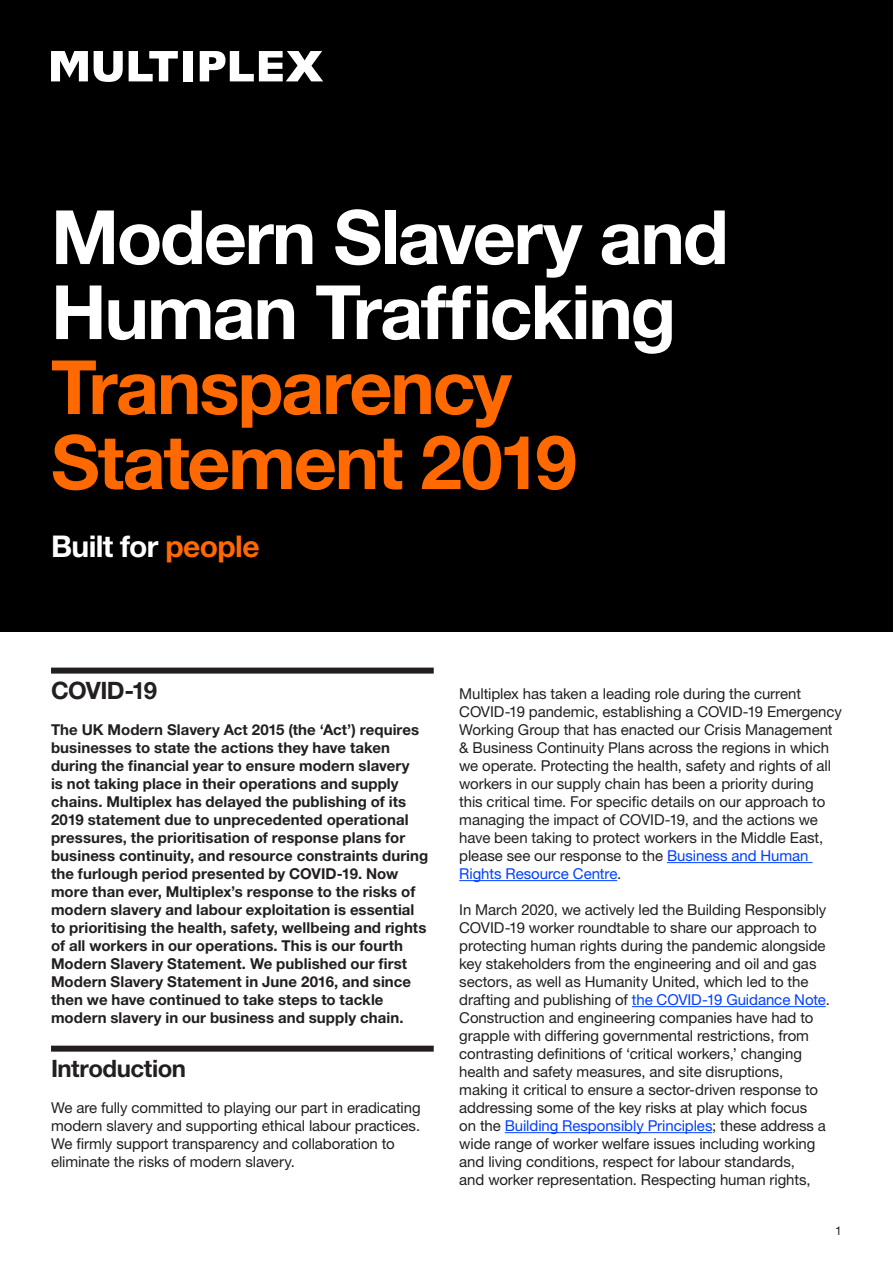
<style>
.page{position:relative;width:893px;height:1263px;background:#fff}
.page>*{position:absolute;margin:0;border:0;box-sizing:border-box;transform-origin:0 0}
.t1{font:700 75px/75px "Helvetica Neue LT Std";letter-spacing:-.03em;color:#fff}
.t2{font:700 30px "Helvetica Neue LT Std";letter-spacing:-.02em;color:#fff}
.small_heading_bold_w{font:700 24px "Helvetica Neue LT Std";letter-spacing:-.02em;color:#231f20}
.main_body{font:15px/18px "Helvetica Neue LT Std";letter-spacing:-.005em;color:#231f20}
.main_body_bold{font:700 15px/18px "Helvetica Neue LT Std";letter-spacing:.005em;color:#231f20}
.t3{font:12px "Helvetica Neue LT Std";color:#231f20}
.s1{color:#ff6900}
.s2{color:#003fff}
</style>
<div class="page">
<div style="left:0;top:0;width:893px;height:631px;background:#000"></div>
<svg style="left:51px;top:51px;width:37px;height:30px"></svg>
<svg style="left:94px;top:51px;width:29px;height:31px"></svg>
<svg style="left:129px;top:51px;width:49px;height:30px"></svg>
<div style="left:184px;top:51px;width:9px;height:30px;background:#fff"></div>
<svg style="left:200px;top:51px;width:123px;height:30px"></svg>
<div style="left:51px;top:668px;width:383px;height:6px;background:#231f20"></div>
<div style="left:51px;top:1046px;width:383px;height:6px;background:#231f20"></div>
<hr style="left:667px;top:862px;width:145px;height:1px;background:#003fff">
<hr style="left:459px;top:880px;width:158px;height:1px;background:#003fff">
<hr style="left:632px;top:1006px;width:194px;height:1px;background:#003fff">
<hr style="left:505px;top:1132px;width:207px;height:1px;background:#003fff">
<p class="t1" style="left:51px;top:198px;width:679px">Modern Slavery and<br>Human Trafficking<br><span class="s1">Transparency<br>Statement 2019</span></p>
<p class="t2" style="left:51px;top:528px;width:210px">Built for <span class="s1">people</span></p>
<p class="small_heading_bold_w" style="left:51px;top:676px;width:108px">COVID-19</p>
<p class="main_body_bold" style="left:51px;top:720px;width:379px">The UK Modern Slavery Act 2015 (the ‘Act’) requires businesses to state the actions they have taken during the financial year to ensure modern slavery<br>is not taking place in their operations and supply chains. Multiplex has delayed the publishing of its 2019 statement due to unprecedented operational pressures, the prioritisation of response plans for business continuity, and resource constraints during the furlough period presented by COVID-19. Now more than ever, Multiplex’s response to the risks of modern slavery and labour exploitation is essential to prioritising the health, safety, wellbeing and rights of all workers in our operations. This is our fourth Modern Slavery Statement. We published our first Modern Slavery Statement in June 2016, and since then we have continued to take steps to tackle modern slavery in our business and supply chain.</p>
<p class="small_heading_bold_w" style="left:51px;top:1054px;width:137px">Introduction</p>
<p class="main_body" style="left:51px;top:1098px;width:371px">We are fully committed to playing our part in eradicating modern slavery and supporting ethical labour practices.<br>We firmly support transparency and collaboration to eliminate the risks of modern slavery.</p>
<p class="main_body" style="left:459px;top:684px;width:384px">Multiplex has taken a leading role during the current COVID-19 pandemic, establishing a COVID-19 Emergency Working Group that has enacted our Crisis Management &amp; Business Continuity Plans across the regions in which we operate. Protecting the health, safety and rights of all workers in our supply chain has been a priority during<br>this critical time. For specific details on our approach to managing the impact of COVID-19, and the actions we have been taking to protect workers in the Middle East, please see our response to the <span class="s2">Business and Human Rights Resource Centre</span>.</p>
<p class="main_body" style="left:459px;top:900px;width:372px">In March 2020, we actively led the Building Responsibly COVID-19 worker roundtable to share our approach to protecting human rights during the pandemic alongside key stakeholders from the engineering and oil and gas sectors, as well as Humanity United, which led to the drafting and publishing of <span class="s2">the COVID-19 Guidance Note</span>.<br>Construction and engineering companies have had to grapple with differing governmental restrictions, from contrasting definitions of ‘critical workers,’ changing health and safety measures, and site disruptions, making it critical to ensure a sector-driven response to addressing some of the key risks at play which focus<br>on the <span class="s2">Building Responsibly Principles</span>; these address a wide range of worker welfare issues including working and living conditions, respect for labour standards,<br>and worker representation. Respecting human rights,</p>
<p class="t3" style="left:835px;top:1224px;width:8px">1</p>
</div>
